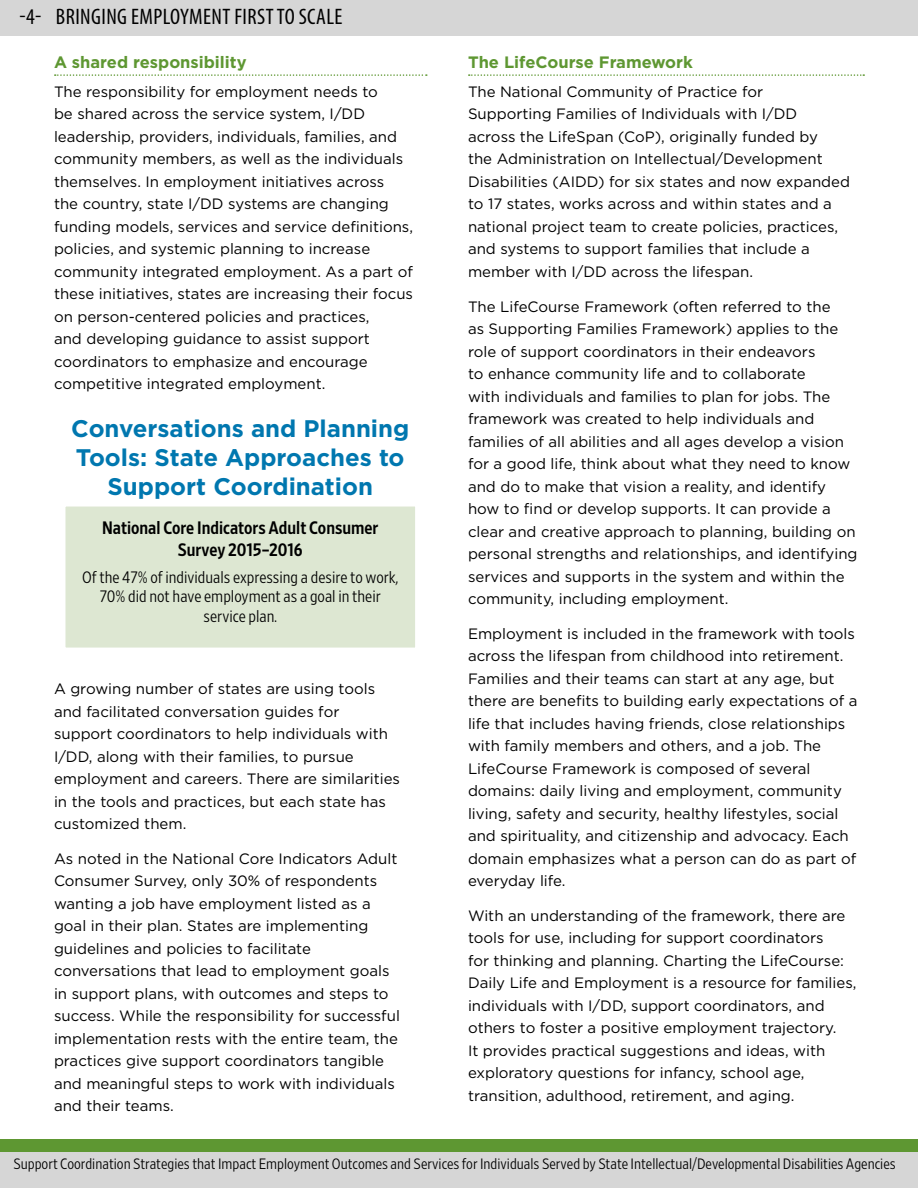
<style>
.page{position:relative;width:918px;height:1188px;background:#fff}
.page>*{position:absolute;margin:0;border:0;box-sizing:border-box;transform-origin:0 0}
.t1{font:700 24px/28.8px "Gotham HTF";color:#0077af;text-align:center}
.t2{font:condensed 22.5px "Myriad Pro";letter-spacing:.02em;color:#000}
.t3{font:18px/21.6px "Retina Narrow Med";color:#000;text-align:center}
.t4{font:300 16.5px/19.8px "Retina Narrow";color:#000;text-align:center}
.t5{font:700 16.5px "Gotham HTF";color:#5e9732}
.t6{font:15px/22.5px "Gotham HTF";color:#000}
.t7{font:300 15px "Retina Narrow";color:#000}
</style>
<div class="page">
<div style="left:0;top:1139px;width:918px;height:49px;background:#d6d6d6"></div>
<div style="left:0;top:1139px;width:918px;height:13px;background:#5e9732"></div>
<div style="left:0;top:0;width:918px;height:36px;background:#d6d6d6"></div>
<svg style="left:55px;top:74px;width:372px;height:2px"></svg>
<div style="left:65px;top:506px;width:351px;height:142px;background:#dde7d2"></div>
<div style="left:64px;top:505px;width:353px;height:144px;border:2px solid #fff"></div>
<svg style="left:469px;top:74px;width:395px;height:2px"></svg>
<h2 class="t2" style="left:20px;top:5px;width:324px">-4- BRINGING EMPLOYMENT FIRST TO SCALE</h2>
<p class="t5" style="left:54px;top:52px;width:194px">A shared responsibility</p>
<p class="t6" style="left:54px;top:80px;width:361px">The responsibility for employment needs to<br>be shared across the service system, I/DD leadership, providers, individuals, families, and community members, as well as the individuals themselves. In employment initiatives across<br>the country, state I/DD systems are changing funding models, services and service definitions, policies, and systemic planning to increase community integrated employment. As a part of these initiatives, states are increasing their focus on person-centered policies and practices,<br>and developing guidance to assist support coordinators to emphasize and encourage competitive integrated employment.</p>
<h1 class="t1" style="left:71px;top:414px;width:340px">Conversations and Planning<br>Tools: State Approaches to<br>Support Coordination</h1>
<p class="t3" style="left:102px;top:517px;width:278px">National Core Indicators Adult Consumer<br>Survey 2015–2016</p>
<p class="t4" style="left:82px;top:567px;width:318px">Of the 47% of individuals expressing a desire to work,<br>70% did not have employment as a goal in their service plan.</p>
<p class="t6" style="left:54px;top:677px;width:348px">A growing number of states are using tools and facilitated conversation guides for support coordinators to help individuals with I/DD, along with their families, to pursue employment and careers. There are similarities in the tools and practices, but each state has customized them.</p>
<p class="t6" style="left:54px;top:847px;width:348px">As noted in the National Core Indicators Adult Consumer Survey, only 30% of respondents wanting a job have employment listed as a goal in their plan. States are implementing guidelines and policies to facilitate conversations that lead to employment goals in support plans, with outcomes and steps to success. While the responsibility for successful implementation rests with the entire team, the practices give support coordinators tangible and meaningful steps to work with individuals and their teams.</p>
<p class="t5" style="left:468px;top:52px;width:226px">The LifeCourse Framework</p>
<p class="t6" style="left:468px;top:80px;width:384px">The National Community of Practice for Supporting Families of Individuals with I/DD<br>across the LifeSpan (CoP), originally funded by<br>the Administration on Intellectual/Development Disabilities (AIDD) for six states and now expanded to 17 states, works across and within states and a national project team to create policies, practices, and systems to support families that include a member with I/DD across the lifespan.</p>
<p class="t6" style="left:468px;top:295px;width:391px">The LifeCourse Framework (often referred to the<br>as Supporting Families Framework) applies to the role of support coordinators in their endeavors<br>to enhance community life and to collaborate<br>with individuals and families to plan for jobs. The framework was created to help individuals and families of all abilities and all ages develop a vision for a good life, think about what they need to know and do to make that vision a reality, and identify how to find or develop supports. It can provide a clear and creative approach to planning, building on personal strengths and relationships, and identifying services and supports in the system and within the community, including employment.</p>
<p class="t6" style="left:468px;top:622px;width:391px">Employment is included in the framework with tools across the lifespan from childhood into retirement.<br>Families and their teams can start at any age, but there are benefits to building early expectations of a life that includes having friends, close relationships with family members and others, and a job. The LifeCourse Framework is composed of several domains: daily living and employment, community living, safety and security, healthy lifestyles, social and spirituality, and citizenship and advocacy. Each domain emphasizes what a person can do as part of everyday life.</p>
<p class="t6" style="left:468px;top:904px;width:390px">With an understanding of the framework, there are tools for use, including for support coordinators<br>for thinking and planning. Charting the LifeCourse:<br>Daily Life and Employment is a resource for families, individuals with I/DD, support coordinators, and others to foster a positive employment trajectory.<br>It provides practical suggestions and ideas, with exploratory questions for infancy, school age, transition, adulthood, retirement, and aging.</p>
<p class="t7" style="left:13px;top:1154px;width:884px">Support Coordination Strategies that Impact Employment Outcomes and Services for Individuals Served by State Intellectual/Developmental Disabilities Agencies</p>
</div>
